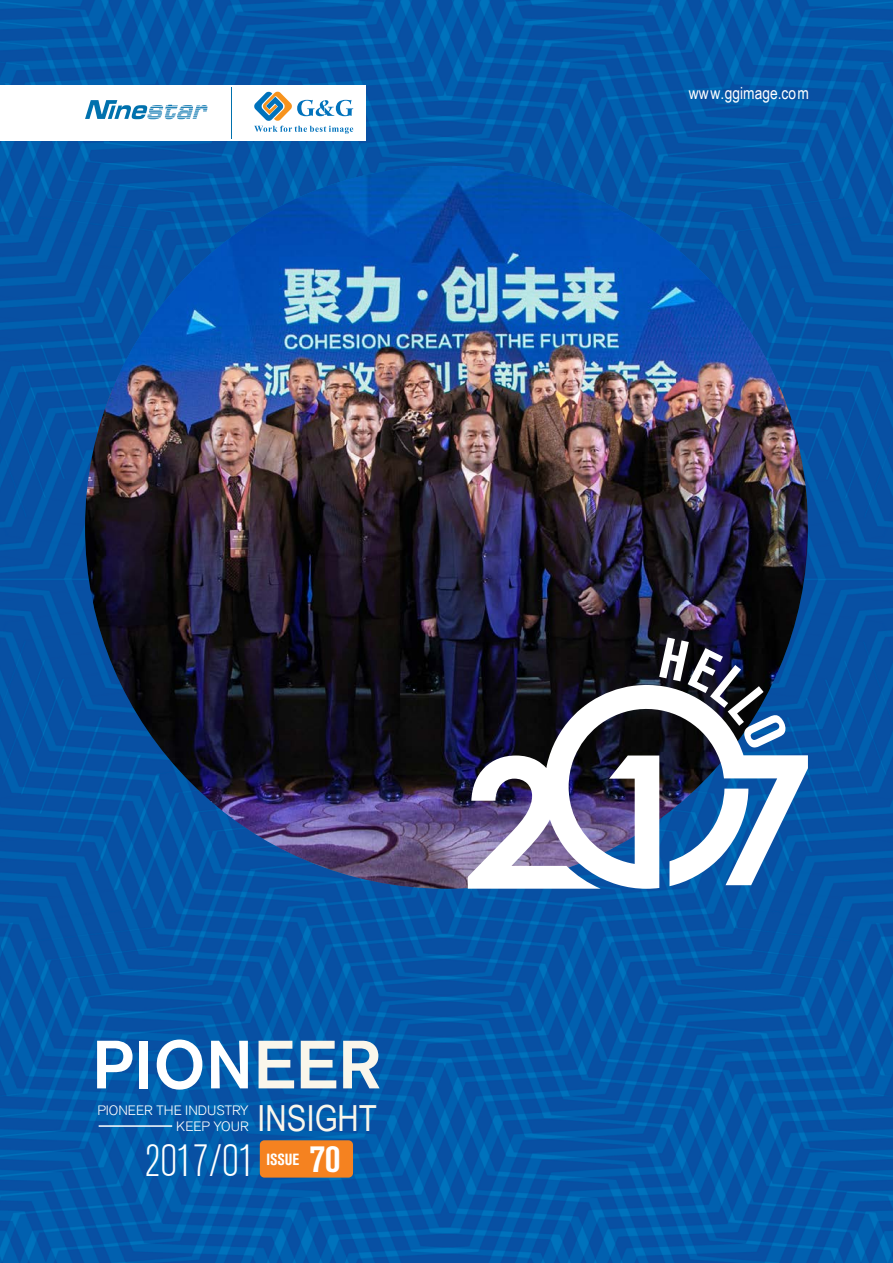
<style>
.page{position:relative;width:893px;height:1263px;background:#fff}
.page>*{position:absolute;margin:0;border:0;box-sizing:border-box;transform-origin:0 0}
.t1{font:500 67.5px "Akzidenz Grotesk BQ";color:#fff}
.t2{font:300 condensed 45px "Akzidenz Grotesk BQ";color:#fff}
.t3{font:700 condensed 38.55px "Akzidenz Grotesk BQ";color:#fff}
.t4{font:36px "Arial Narrow";color:#faf6eb}
.t5{font:16.8px "Arial Narrow";color:#fff}
.t6{font:700 condensed 16.05px "Akzidenz Grotesk BQ";color:#fff}
.t7{font:300 13.5px "Akzidenz Grotesk BQ";color:#fff}
.t8{font:12px "Arial Narrow";color:#fff}
.s1{color:#faf6eb}
</style>
<div class="page">
<img style="left:0;top:0;width:893px;height:1263px">
<div style="left:260px;top:1140px;width:93px;height:37px;background:#f58220;border-radius:5px"></div>
<hr style="left:99px;top:1125px;width:73px;height:2px;background:#fff">
<div style="left:0;top:85px;width:366px;height:55px;background:#fff"></div>
<svg style="left:254px;top:91px;width:99px;height:43px"></svg>
<svg style="left:85px;top:100px;width:122px;height:19px"></svg>
<hr style="left:231px;top:87px;width:1px;height:52px;background:#0071ad">
<img style="left:85px;top:166px;width:723px;height:723px;border-radius:361px">
<svg style="left:468px;top:684px;width:340px;height:205px"></svg>
<svg style="left:659px;top:637px;width:130px;height:113px;background:#2e3c54"></svg>
<p class="t5" style="left:689px;top:81px;width:121px">www.ggimage.com</p>
<p class="t1" style="left:92px;top:1023px;width:291px">PION<span class="s1">EER</span></p>
<p class="t7" style="left:97px;top:1103px;width:153px">PIONEER THE INDUSTRY</p>
<p class="t7" style="left:176px;top:1119px;width:74px">KEEP YOUR</p>
<p class="t4" style="left:257px;top:1092px;width:121px">INSIGHT</p>
<p class="t6" style="left:266px;top:1150px;width:34px">ISSUE</p>
<h3 class="t3" style="left:310px;top:1136px;width:32px">70</h3>
<p class="t2" style="left:145px;top:1136px;width:111px">2017/01</p>
<p class="t8" style="left:283px;top:1158px;width:11px">w.</p>
</div>
